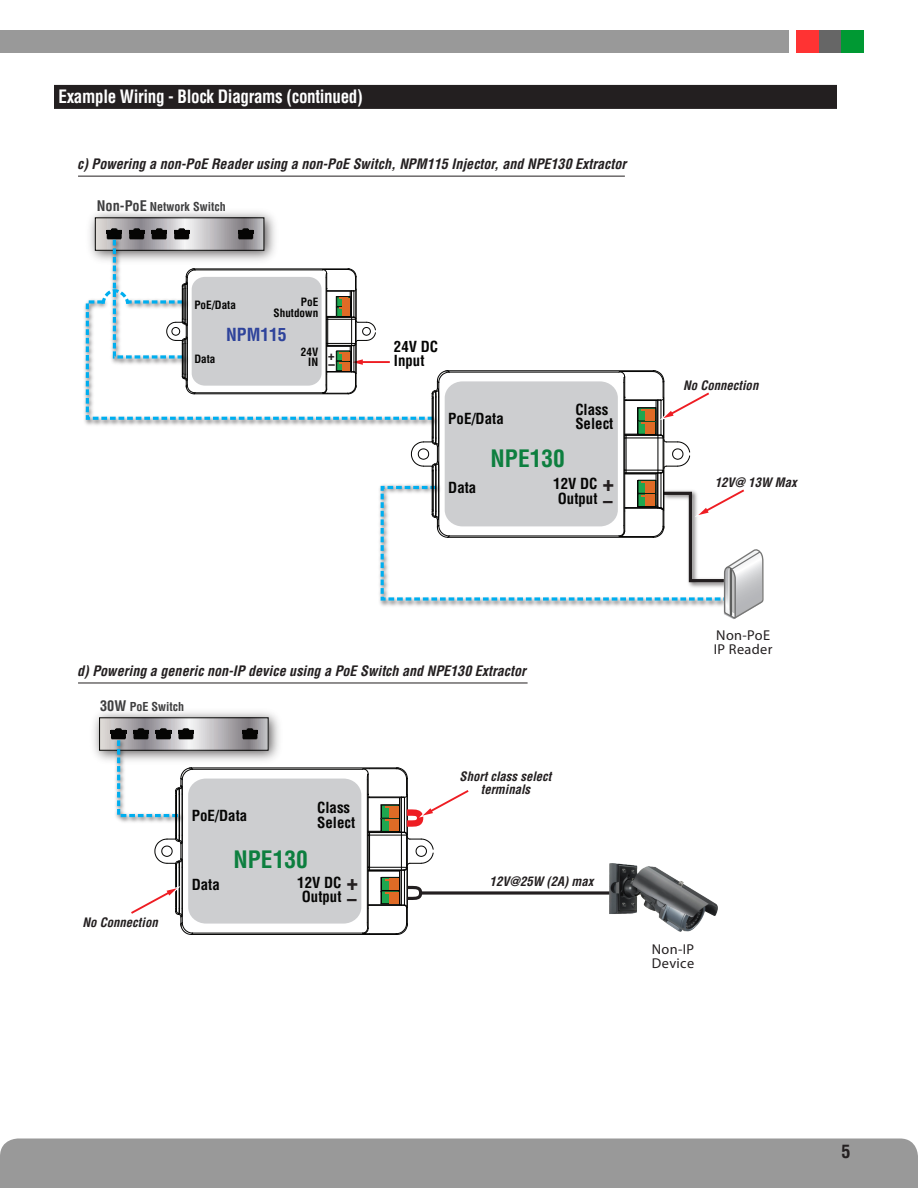
<style>
.page{position:relative;width:918px;height:1188px;background:#fff}
.page>*{position:absolute;margin:0;border:0;box-sizing:border-box;transform-origin:0 0}
.t1{font:700 condensed 23.4px "Helvetica LT Std";color:#0d7f3f}
.t2{font:900 condensed 22.2px "Helvetica LT Std";color:#231f20}
.t3{font:900 condensed 19.05px "Helvetica LT Std";color:#231f20}
.SubHeading_1{font:700 condensed 18px "Helvetica LT Std";letter-spacing:-.02em;color:#fff;scale:.95 1}
.t4{font:700 condensed 18px "Helvetica LT Std";color:#231f20}
.t5{font:700 condensed 17.55px "Helvetica LT Std";color:#2e439b}
.t6{font:700 condensed 14.85px/14.2px "Helvetica LT Std";color:#050504}
.t7{font:14.25px/14.2px "News Gothic";letter-spacing:.025em;color:#231f20}
.t8{font:italic 700 condensed 14.1px "Helvetica LT Std";color:#231f20}
.t9{font:900 condensed 12.9px/9.8px "Helvetica LT Std";color:#231f20}
.t10{font:italic 700 condensed 12.75px/12.8px "Helvetica LT Std";color:#231f20;text-align:center}
.t11{font:700 condensed 12px "Helvetica LT Std";color:#3e3e3f}
.t12{font:700 condensed 11.25px/10.8px "Helvetica LT Std";color:#050504;text-align:right}
.s1{font-size:14.25px}
</style>
<div class="page">
<div style="left:1px;top:1138px;width:917px;height:50px;background:#999"></div>
<svg style="left:0;top:1150px;width:1px;height:38px"></svg>
<div style="left:796px;top:30px;width:23px;height:22px;background:#f33"></div>
<div style="left:819px;top:30px;width:22px;height:22px;background:#666"></div>
<div style="left:841px;top:30px;width:23px;height:22px;background:#093"></div>
<div style="left:0;top:30px;width:789px;height:23px;background:#999"></div>
<div style="left:54px;top:85px;width:783px;height:24px;background:#231f20"></div>
<img style="left:84px;top:421px;width:356px;height:7px">
<img style="left:90px;top:212px;width:185px;height:17px">
<svg style="left:97px;top:220px;width:165px;height:9px"></svg>
<hr style="left:78px;top:176px;width:547px;height:1px;background:#231f20">
<hr style="left:78px;top:683px;width:450px;height:1px;background:#231f20">
<div style="left:445px;top:381px;width:173px;height:145px;background:#cdced0;border-radius:17px"></div>
<hr style="left:432px;top:398px;width:1px;height:39px;background:#050504">
<hr style="left:432px;top:471px;width:1px;height:39px;background:#050504">
<hr style="left:433px;top:397px;width:1px;height:41px;background:#050504">
<hr style="left:433px;top:470px;width:1px;height:41px;background:#050504">
<hr style="left:435px;top:397px;width:1px;height:41px;background:#050504">
<hr style="left:435px;top:470px;width:1px;height:41px;background:#050504">
<hr style="left:436px;top:397px;width:1px;height:41px;background:#050504">
<hr style="left:436px;top:470px;width:1px;height:41px;background:#050504">
<hr style="left:438px;top:383px;width:1px;height:143px;background:#050504">
<hr style="left:623px;top:383px;width:1px;height:143px;background:#050504">
<hr style="left:624px;top:470px;width:1px;height:61px;background:#050504">
<hr style="left:449px;top:372px;width:170px;height:1px;background:#050504">
<hr style="left:448px;top:370px;width:205px;height:1px;background:#050504">
<hr style="left:656px;top:473px;width:1px;height:35px;background:#050504">
<hr style="left:657px;top:473px;width:1px;height:35px;background:#050504">
<hr style="left:660px;top:473px;width:1px;height:35px;background:#050504">
<hr style="left:663px;top:381px;width:1px;height:146px;background:#050504">
<svg style="left:410px;top:437px;width:30px;height:34px"></svg>
<svg style="left:424px;top:891px;width:185px;height:4px"></svg>
<img style="left:93px;top:712px;width:194px;height:57px">
<svg style="left:101px;top:720px;width:165px;height:28px;background:#b8b5b9"></svg>
<svg style="left:242px;top:728px;width:16px;height:11px"></svg>
<img style="left:118px;top:819px;width:64px;height:7px">
<div style="left:188px;top:779px;width:173px;height:145px;background:#cdced0;border-radius:17px"></div>
<hr style="left:175px;top:795px;width:1px;height:39px;background:#050504">
<hr style="left:175px;top:868px;width:1px;height:39px;background:#050504">
<hr style="left:176px;top:794px;width:1px;height:41px;background:#050504">
<hr style="left:176px;top:867px;width:1px;height:41px;background:#050504">
<hr style="left:179px;top:794px;width:1px;height:41px;background:#050504">
<hr style="left:179px;top:867px;width:1px;height:41px;background:#050504">
<hr style="left:182px;top:780px;width:1px;height:143px;background:#050504">
<hr style="left:191px;top:934px;width:206px;height:1px;background:#050504">
<hr style="left:193px;top:933px;width:169px;height:1px;background:#050504">
<hr style="left:368px;top:871px;width:32px;height:1px;background:#050504">
<hr style="left:367px;top:780px;width:1px;height:143px;background:#050504">
<hr style="left:368px;top:867px;width:1px;height:61px;background:#050504">
<hr style="left:193px;top:769px;width:169px;height:1px;background:#050504">
<hr style="left:191px;top:767px;width:206px;height:1px;background:#050504">
<hr style="left:399px;top:871px;width:1px;height:34px;background:#050504">
<hr style="left:401px;top:870px;width:1px;height:35px;background:#050504">
<hr style="left:404px;top:870px;width:1px;height:35px;background:#050504">
<hr style="left:407px;top:778px;width:1px;height:146px;background:#050504">
<svg style="left:110px;top:728px;width:84px;height:91px"></svg>
<svg style="left:154px;top:834px;width:29px;height:35px"></svg>
<svg style="left:355px;top:877px;width:69px;height:58px"></svg>
<svg style="left:618px;top:370px;width:91px;height:104px"></svg>
<svg style="left:131px;top:886px;width:63px;height:49px"></svg>
<svg style="left:379px;top:480px;width:385px;height:139px"></svg>
<svg style="left:84px;top:229px;width:367px;height:192px"></svg>
<img style="left:609px;top:863px;width:109px;height:69px">
<svg style="left:362px;top:767px;width:107px;height:104px"></svg>
<p class="SubHeading_1" style="left:58px;top:85px;width:322px">Example Wiring - Block Diagrams (continued)</p>
<p class="t8" style="left:77px;top:155px;width:550px">c) Powering a non-PoE Reader using a non-PoE Switch, NPM115 Injector, and NPE130 Extractor</p>
<p class="t11" style="left:97px;top:200px;width:130px"><span class="s1">Non-PoE</span> Network Switch</p>
<p class="t12" style="left:194px;top:299px;width:43px">PoE/Data</p>
<p class="t12" style="left:274px;top:297px;width:46px">PoE<br>Shutdown</p>
<p class="t12" style="left:194px;top:354px;width:23px">Data</p>
<p class="t5" style="left:226px;top:324px;width:62px">NPM115</p>
<p class="t12" style="left:301px;top:346px;width:19px">24V<br>IN</p>
<p class="t9" style="left:328px;top:350px;width:8px">+ –</p>
<p class="t6" style="left:394px;top:339px;width:46px">24V DC<br>Input</p>
<p class="t6" style="left:448px;top:412px;width:57px">PoE/Data</p>
<p class="t1" style="left:491px;top:444px;width:76px">NPE130</p>
<p class="t6" style="left:575px;top:402px;width:40px">Class<br>Select</p>
<p class="t6" style="left:448px;top:480px;width:30px">Data</p>
<p class="t6" style="left:553px;top:477px;width:46px;text-align:center">12V DC<br>Output</p>
<p class="t2" style="left:603px;top:469px;width:13px">+</p>
<p class="t3" style="left:603px;top:489px;width:11px">–</p>
<p class="t10" style="left:683px;top:379px;width:77px">No Connection</p>
<p class="t10" style="left:715px;top:476px;width:83px">12V@ 13W Max</p>
<p class="t8" style="left:77px;top:662px;width:450px">d) Powering a generic non-IP device using a PoE Switch and NPE130 Extractor</p>
<p class="t11" style="left:100px;top:699px;width:86px"><span class="s1">30W</span> PoE Switch</p>
<p class="t10" style="left:82px;top:916px;width:77px">No Connection</p>
<p class="t6" style="left:192px;top:809px;width:57px">PoE/Data</p>
<p class="t1" style="left:234px;top:845px;width:76px">NPE130</p>
<p class="t6" style="left:317px;top:801px;width:40px">Class<br>Select</p>
<p class="t6" style="left:192px;top:877px;width:30px">Data</p>
<p class="t6" style="left:297px;top:876px;width:46px;text-align:center">12V DC<br>Output</p>
<p class="t2" style="left:347px;top:867px;width:13px">+</p>
<p class="t3" style="left:347px;top:887px;width:11px">–</p>
<p class="t10" style="left:460px;top:770px;width:93px">Short class select terminals</p>
<p class="t10" style="left:490px;top:875px;width:105px">12V@25W (2A) max</p>
<p class="t7" style="left:714px;top:628px;width:60px">Non-PoE<br>IP Reader</p>
<p class="t7" style="left:652px;top:942px;width:44px">Non-IP<br>Device</p>
<p class="t4" style="left:842px;top:1140px;width:10px">5</p>
</div>
